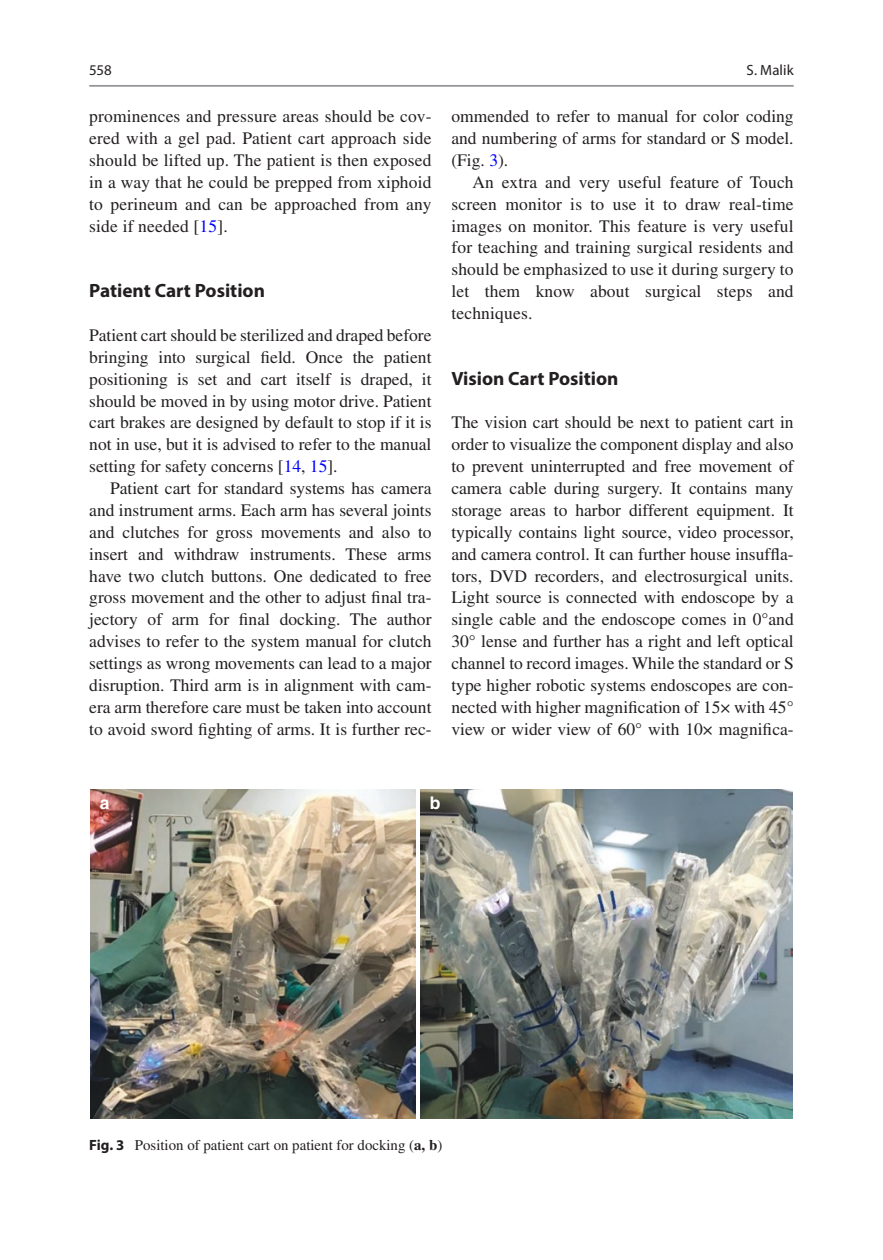
<style>
.page{position:relative;width:883px;height:1260px;background:#fff}
.page>*{position:absolute;margin:0;border:0;box-sizing:border-box;transform-origin:0 0}
._2_hd{font:700 19.25px "Myriad Pro";color:#231f20}
.Text{font:17.5px/21.9px "Times LT Std";color:#231f20;text-align:justify}
.Text_flush{font:17.5px/21.9px "Times LT Std";color:#231f20;text-align:justify}
.t1{font:700 17.5px "Helvetica";color:#fff}
.t2{font:14.88px "Times LT Std";color:#231f20}
.t3{font:14.88px "Myriad Pro";letter-spacing:.005em;color:#231f20}
.s1{color:#00f}
.s2{font-family:"Myriad Pro";font-weight:700}
.s3{font-weight:700}
</style>
<div class="page">
<img style="left:90px;top:790px;width:326px;height:329px">
<img style="left:421px;top:790px;width:372px;height:329px">
<hr style="left:89px;top:85px;width:705px;height:2px;background:#939598">
<p class="t3" style="left:89px;top:61px;width:24px">558</p>
<p class="Text" style="left:89px;top:105px;width:344px">prominences and pressure areas should be cov&shy;ered with a gel pad. Patient cart approach side should be lifted up. The patient is then exposed in a way that he could be prepped from xiphoid to perineum and can be approached from any side if needed [<span class="s1">15</span>].</p>
<h3 class="_2_hd" style="left:89px;top:278px;width:177px">Patient Cart Position</h3>
<p class="Text_flush" style="left:89px;top:324px;width:344px">Patient cart should be sterilized and draped before bringing into surgical field. Once the patient positioning is set and cart itself is draped, it should be moved in by using motor drive. Patient cart brakes are designed by default to stop if it is not in use, but it is advised to refer to the manual setting for safety concerns [<span class="s1">14</span>, <span class="s1">15</span>].</p>
<p class="Text" style="left:89px;top:477px;width:344px;text-indent:21px">Patient cart for standard systems has camera and instrument arms. Each arm has several joints and clutches for gross movements and also to insert and withdraw instruments. These arms have two clutch buttons. One dedicated to free gross movement and the other to adjust final tra&shy;jectory of arm for final docking. The author advises to refer to the system manual for clutch settings as wrong movements can lead to a major disruption. Third arm is in alignment with cam&shy;era arm therefore care must be taken into account to avoid sword fighting of arms. It is further rec-</p>
<p class="t3" style="left:747px;top:61px;width:49px">S. Malik</p>
<p class="Text" style="left:451px;top:105px;width:344px">ommended to refer to manual for color coding and numbering of arms for standard or S model. (Fig. <span class="s1">3</span>).</p>
<p class="Text" style="left:451px;top:171px;width:344px;text-indent:21px">An extra and very useful feature of Touch screen monitor is to use it to draw real-time images on monitor. This feature is very useful for teaching and training surgical residents and should be emphasized to use it during surgery to let them know about surgical steps and techniques.</p>
<h3 class="_2_hd" style="left:451px;top:366px;width:169px">Vision Cart Position</h3>
<p class="Text_flush" style="left:451px;top:412px;width:344px">The vision cart should be next to patient cart in order to visualize the component display and also to prevent uninterrupted and free movement of camera cable during surgery. It contains many storage areas to harbor different equipment. It typically contains light source, video processor, and camera control. It can further house insuffla&shy;tors, DVD recorders, and electrosurgical units.<br>Light source is connected with endoscope by a single cable and the endoscope comes in 0°and 30° lense and further has a right and left optical channel to record images. While the standard or S type higher robotic systems endoscopes are con&shy;nected with higher magnification of 15× with 45° view or wider view of 60° with 10× magnifica-</p>
<p class="t1" style="left:100px;top:793px;width:11px">a</p>
<p class="t1" style="left:430px;top:793px;width:12px">b</p>
<p class="t2" style="left:89px;top:1137px;width:354px"><span class="s2">Fig. 3</span> Position of patient cart on patient for docking (<span class="s3">a, b</span>)</p>
</div>
